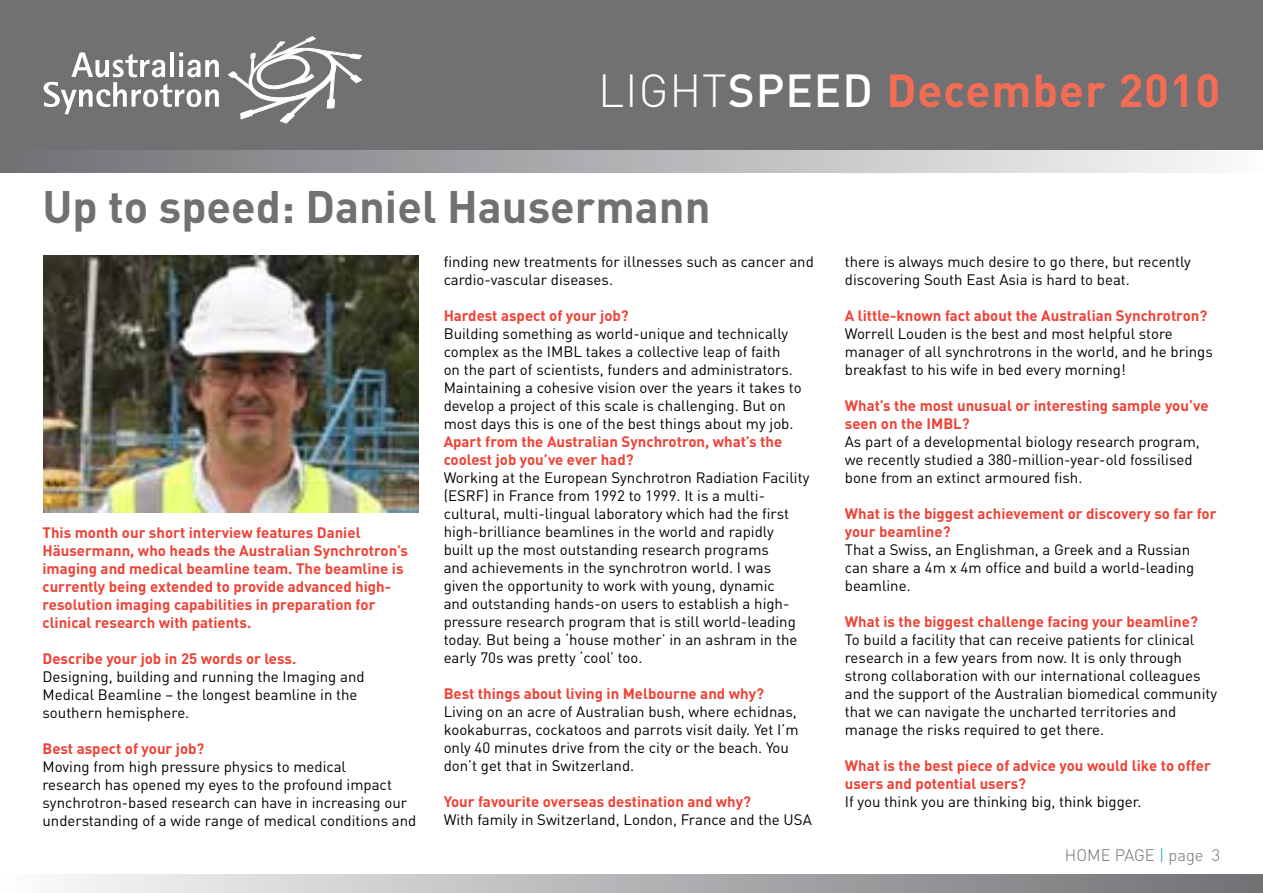
<style>
.page{position:relative;width:1263px;height:893px;background:#fff}
.page>*{position:absolute;margin:0;border:0;box-sizing:border-box;transform-origin:0 0}
.t1{font:700 45.75px "DIN";letter-spacing:.02em;color:#f36c54}
.t2{font:700 45px "DIN";color:#717073}
.t3{font:300 16.5px "DIN";color:#717073}
.t4{font:15px/18px "DIN";color:#000}
.t5{font:700 15px/18px "DIN";color:#ef4135}
.s1{font-weight:300;color:#fff}
.s2{font-weight:500;color:#fff}
.s3{color:#009ddc}
</style>
<div class="page">
<div style="left:0;top:875px;width:1263px;height:18px;background:linear-gradient(to right,#fbfbfc,#6f6e73)"></div>
<div style="left:0;top:0;width:1263px;height:152px;background:#717073"></div>
<svg style="left:44px;top:52px;width:175px;height:62px"></svg>
<svg style="left:228px;top:36px;width:134px;height:87px"></svg>
<div style="left:0;top:151px;width:1263px;height:21px;background:linear-gradient(to right,#6e6d72,#fafafb)"></div>
<img style="left:44px;top:255px;width:374px;height:258px">
<h1 class="t1" style="left:598px;top:60px;width:624px"><span class="s1">LIGHT</span><span class="s2">SPEED</span> December 2010</h1>
<h2 class="t2" style="left:43px;top:178px;width:669px">Up to speed: Daniel Hausermann</h2>
<p class="t5" style="left:43px;top:523px;width:367px">This month our short interview features Daniel Häusermann, who heads the Australian Synchrotron’s imaging and medical beamline team. The beamline is currently being extended to provide advanced high&shy;resolution imaging capabilities in preparation for clinical research with patients.</p>
<p class="t5" style="left:43px;top:649px;width:255px">Describe your job in 25 words or less.</p>
<p class="t4" style="left:43px;top:667px;width:324px">Designing, building and running the Imaging and<br>Medical Beamline – the longest beamline in the southern hemisphere.</p>
<p class="t5" style="left:43px;top:739px;width:163px">Best aspect of your job?</p>
<p class="t4" style="left:43px;top:757px;width:375px">Moving from high pressure physics to medical<br>research has opened my eyes to the profound impact synchrotron-based research can have in increasing our understanding of a wide range of medical conditions and</p>
<p class="t4" style="left:444px;top:253px;width:372px">finding new treatments for illnesses such as cancer and cardio-vascular diseases.</p>
<p class="t5" style="left:444px;top:306px;width:187px">Hardest aspect of your job?</p>
<p class="t4" style="left:444px;top:325px;width:359px">Building something as world-unique and technically complex as the IMBL takes a collective leap of faith<br>on the part of scientists, funders and administrators.<br>Maintaining a cohesive vision over the years it takes to develop a project of this scale is challenging. But on most days this is one of the best things about my job.</p>
<p class="t5" style="left:444px;top:432px;width:340px">Apart from the Australian Synchrotron, what’s the coolest job you’ve ever had?</p>
<p class="t4" style="left:444px;top:469px;width:367px">Working at the European Synchrotron Radiation Facility (ESRF) in France from 1992 to 1999. It is a multi&shy;cultural, multi-lingual laboratory which had the first high-brilliance beamlines in the world and rapidly<br>built up the most outstanding research programs<br>and achievements in the synchrotron world. I was given the opportunity to work with young, dynamic<br>and outstanding hands-on users to establish a high&shy;pressure research program that is still world-leading today. But being a ‘house mother’ in an ashram in the early 70s was pretty ‘cool’ too.</p>
<p class="t5" style="left:444px;top:684px;width:322px">Best things about living in Melbourne and why?</p>
<p class="t4" style="left:444px;top:703px;width:356px">Living on an acre of Australian bush, where echidnas, kookaburras, cockatoos and parrots visit daily. Yet I’m only 40 minutes drive from the city or the beach. You don’t get that in Switzerland.</p>
<p class="t5" style="left:444px;top:792px;width:309px">Your favourite overseas destination and why?</p>
<p class="t4" style="left:444px;top:811px;width:370px">With family in Switzerland, London, France and the USA</p>
<p class="t4" style="left:845px;top:253px;width:348px">there is always much desire to go there, but recently discovering South East Asia is hard to beat.</p>
<p class="t5" style="left:845px;top:306px;width:364px">A little-known fact about the Australian Synchrotron?</p>
<p class="t4" style="left:845px;top:325px;width:369px">Worrell Louden is the best and most helpful store manager of all synchrotrons in the world, and he brings breakfast to his wife in bed every morning!</p>
<p class="t5" style="left:845px;top:396px;width:365px">What’s the most unusual or interesting sample you’ve seen on the IMBL?</p>
<p class="t4" style="left:845px;top:433px;width:356px">As part of a developmental biology research program, we recently studied a 380-million-year-old fossilised bone from an extinct armoured fish.</p>
<p class="t5" style="left:845px;top:504px;width:373px">What is the biggest achievement or discovery so far for your beamline?</p>
<p class="t4" style="left:845px;top:541px;width:351px">That a Swiss, an Englishman, a Greek and a Russian can share a 4m x 4m office and build a world-leading beamline.</p>
<p class="t5" style="left:845px;top:612px;width:355px">What is the biggest challenge facing your beamline?</p>
<p class="t4" style="left:845px;top:631px;width:374px">To build a facility that can receive patients for clinical research in a few years from now. It is only through strong collaboration with our international colleagues and the support of the Australian biomedical community that we can navigate the uncharted territories and manage the risks required to get there.</p>
<p class="t5" style="left:845px;top:756px;width:367px">What is the best piece of advice you would like to offer users and potential users?</p>
<p class="t4" style="left:845px;top:793px;width:298px">If you think you are thinking big, think bigger.</p>
<p class="t3" style="left:1065px;top:844px;width:157px">HOME PAGE <span class="s3">|</span> PAGE 3</p>
</div>
